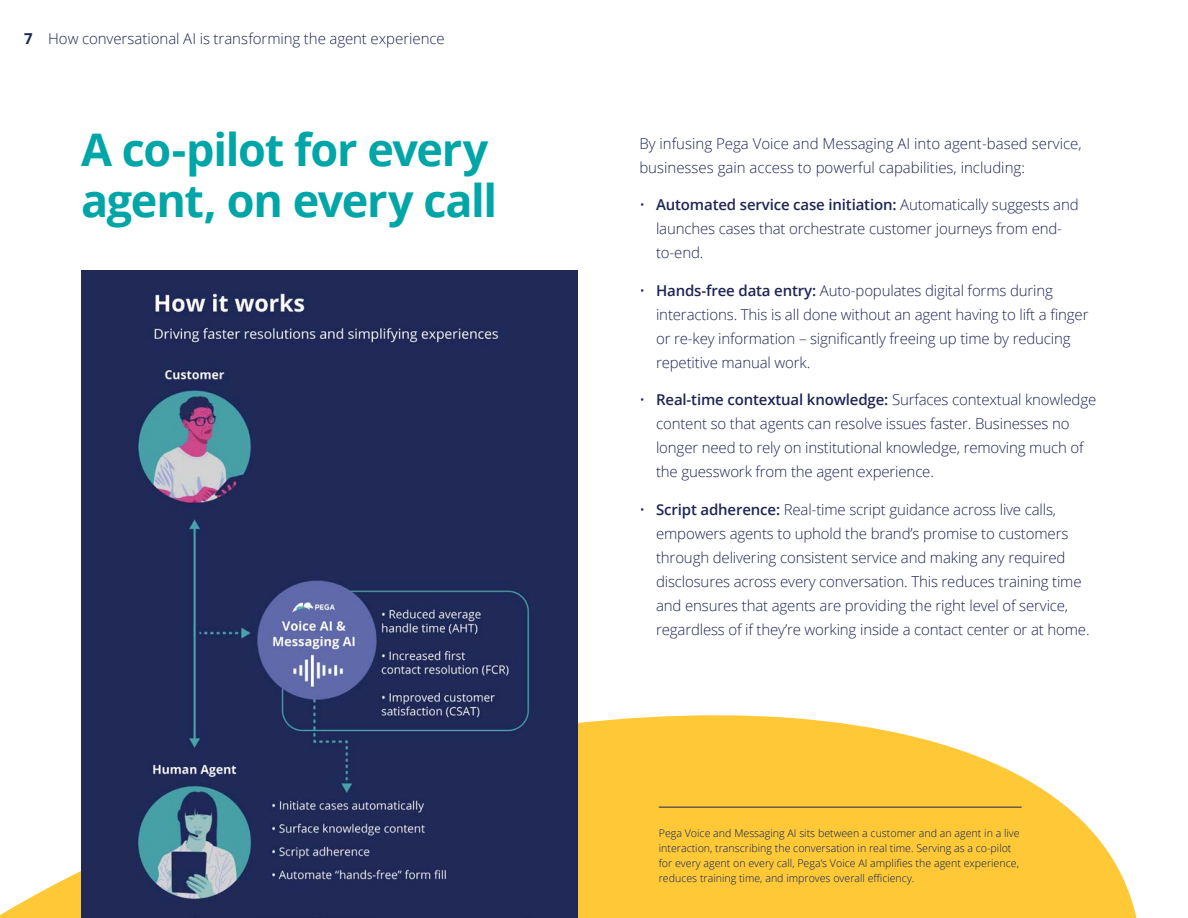
<style>
.page{position:relative;width:1188px;height:918px;background:#fff}
.page>*{position:absolute;margin:0;border:0;box-sizing:border-box;transform-origin:0 0}
.t1{font:700 45px/51px "Open Sans";letter-spacing:-.03em;color:#00a6a7}
.t2{font:300 15px/24px "Open Sans";letter-spacing:-.01em;color:#1f2555}
.t3{font:300 10.65px/15.1px "Open Sans";color:#001f5f}
.s1{font-weight:700}
.s2{font-weight:600}
</style>
<div class="page">
<svg style="left:0;top:705px;width:1137px;height:213px;fill:#ffc836"></svg>
<img style="left:81px;top:270px;width:496px;height:648px">
<hr style="left:659px;top:807px;width:363px;height:1px;background:#1f2555">
<p class="t2" style="left:24px;top:27px;width:422px"><span class="s1">7</span> How conversational AI is transforming the agent experience</p>
<h1 class="t1" style="left:81px;top:123px;width:418px">A co-pilot for every agent, on every call</h1>
<p class="t2" style="left:639px;top:131px;width:444px">By infusing Pega Voice and Messaging AI into agent-based service, businesses gain access to powerful capabilities, including:</p>
<p class="t2" style="left:656px;top:193px;width:424px;text-indent:-17px">• <span class="s2">Automated service case initiation:</span> Automatically suggests and launches cases that orchestrate customer journeys from end&shy;to-end.</p>
<p class="t2" style="left:656px;top:278px;width:434px;text-indent:-17px">• <span class="s2">Hands-free data entry:</span> Auto-populates digital forms during interactions. This is all done without an agent having to lift a finger or re-key information – significantly freeing up time by reducing repetitive manual work.</p>
<p class="t2" style="left:656px;top:388px;width:442px;text-indent:-17px">• <span class="s2">Real-time contextual knowledge:</span> Surfaces contextual knowledge content so that agents can resolve issues faster. Businesses no longer need to rely on institutional knowledge, removing much of the guesswork from the agent experience.</p>
<p class="t2" style="left:656px;top:497px;width:435px;text-indent:-17px">• <span class="s2">Script adherence:</span> Real-time script guidance across live calls, empowers agents to uphold the brand’s promise to customers through delivering consistent service and making any required disclosures across every conversation. This reduces training time and ensures that agents are providing the right level of service, regardless of if they’re working inside a contact center or at home.</p>
<p class="t3" style="left:659px;top:825px;width:362px">Pega Voice and Messaging AI sits between a customer and an agent in a live interaction, transcribing the conversation in real time. Serving as a co-pilot for every agent on every call, Pega’s Voice AI amplifies the agent experience, reduces training time, and improves overall efficiency.</p>
</div>
